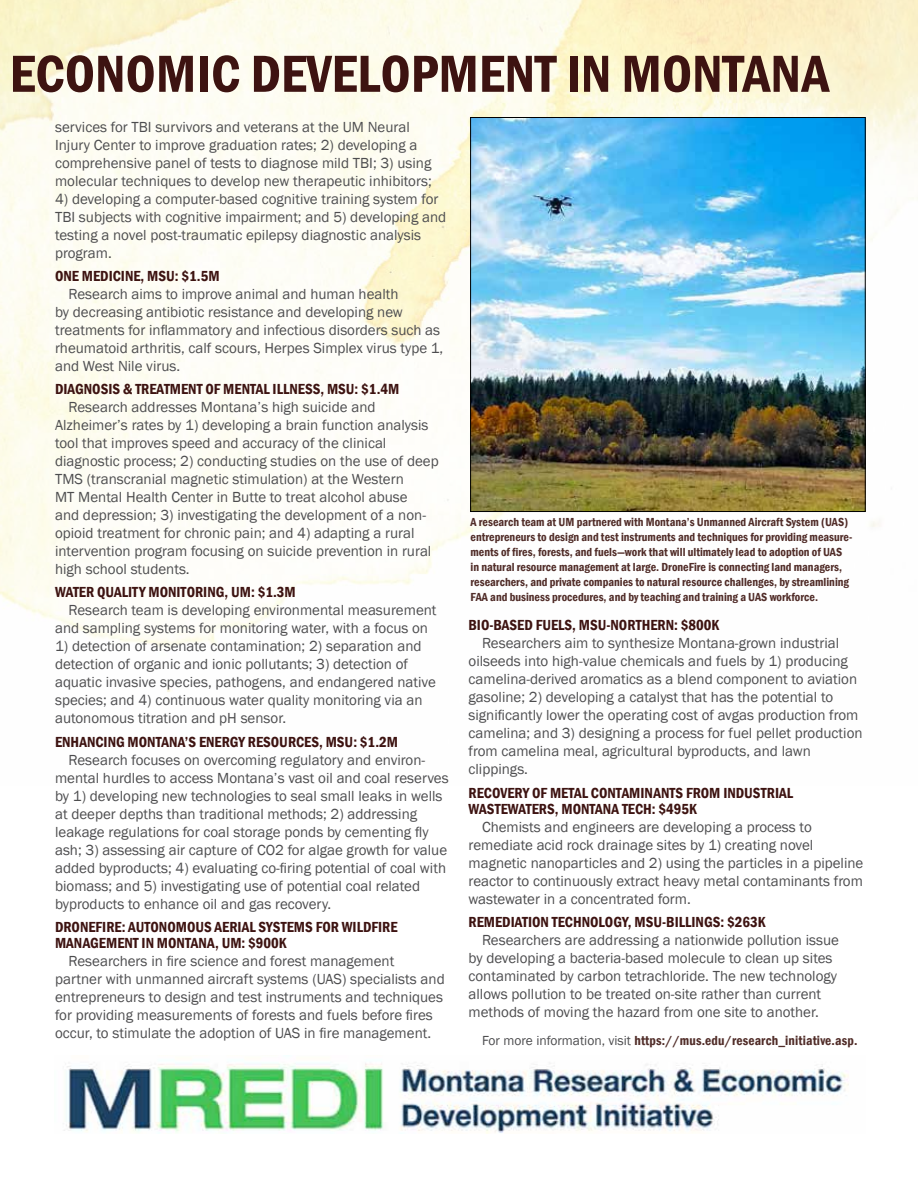
<style>
.page{position:relative;width:918px;height:1188px;background:#fff}
.page>*{position:absolute;margin:0;border:0;box-sizing:border-box;transform-origin:0 0}
.t1{font:600 condensed 54px "Franklin Gothic";color:#3d1311}
.body_indent_larger{font:15px/18px "Franklin Gothic";color:#4d4d4f}
.t2{font:600 condensed 15px/16.5px "Franklin Gothic";color:#3d1311}
.body_indent{font:600 condensed 13.5px "Franklin Gothic";letter-spacing:.01em;color:#512d29}
.t3{font:600 condensed 12px/15px "Franklin Gothic";color:#512d29}
.s1{font-weight:400;font-stretch:normal;color:#4d4d4f}
</style>
<div class="page">
<img style="left:0;top:0;width:918px;height:692px">
<img style="left:64px;top:1063px;width:785px;height:71px">
<img style="left:472px;top:119px;width:392px;height:391px">
<div style="left:470px;top:117px;width:396px;height:395px;border:1px solid #000"></div>
<h1 class="t1" style="left:10px;top:38px;width:821px">ECONOMIC DEVELOPMENT IN MONTANA</h1>
<p class="body_indent_larger" style="left:55px;top:118px;width:378px">services for TBI survivors and veterans at the UM Neural Injury Center to improve graduation rates; 2) developing a comprehensive panel of tests to diagnose mild TBI; 3) using molecular techniques to develop new therapeutic inhibitors;</p>
<p class="body_indent_larger" style="left:55px;top:190px;width:393px">4) developing a computer-based cognitive training system for TBI subjects with cognitive impairment; and 5) developing and testing a novel post-traumatic epilepsy diagnostic analysis program.</p>
<h3 class="t2" style="left:55px;top:267px;width:166px">ONE MEDICINE, MSU: $1.5M</h3>
<p class="body_indent_larger" style="left:55px;top:285px;width:390px;text-indent:14px">Research aims to improve animal and human health<br>by decreasing antibiotic resistance and developing new treatments for inflammatory and infectious disorders such as rheumatoid arthritis, calf scours, Herpes Simplex virus type 1, and West Nile virus.</p>
<h3 class="t2" style="left:55px;top:381px;width:346px">DIAGNOSIS &amp; TREATMENT OF MENTAL ILLNESS, MSU: $1.4M</h3>
<p class="body_indent_larger" style="left:55px;top:398px;width:385px;text-indent:14px">Research addresses Montana’s high suicide and Alzheimer’s rates by 1) developing a brain function analysis tool that improves speed and accuracy of the clinical diagnostic process; 2) conducting studies on the use of deep TMS (transcranial magnetic stimulation) at the Western<br>MT Mental Health Center in Butte to treat alcohol abuse<br>and depression; 3) investigating the development of a non&shy;opioid treatment for chronic pain; and 4) adapting a rural intervention program focusing on suicide prevention in rural high school students.</p>
<h3 class="t2" style="left:55px;top:584px;width:242px">WATER QUALITY MONITORING, UM: $1.3M</h3>
<p class="body_indent_larger" style="left:55px;top:602px;width:383px;text-indent:14px">Research team is developing environmental measurement and sampling systems for monitoring water, with a focus on</p>
<p class="body_indent_larger" style="left:55px;top:638px;width:382px">1) detection of arsenate contamination; 2) separation and detection of organic and ionic pollutants; 3) detection of aquatic invasive species, pathogens, and endangered native species; and 4) continuous water quality monitoring via an autonomous titration and pH sensor.</p>
<h3 class="t2" style="left:55px;top:733px;width:345px">ENHANCING MONTANA’S ENERGY RESOURCES, MSU: $1.2M</h3>
<p class="body_indent_larger" style="left:55px;top:751px;width:395px;text-indent:14px">Research focuses on overcoming regulatory and environ&shy;mental hurdles to access Montana’s vast oil and coal reserves by 1) developing new technologies to seal small leaks in wells at deeper depths than traditional methods; 2) addressing leakage regulations for coal storage ponds by cementing fly ash; 3) assessing air capture of CO2 for algae growth for value added byproducts; 4) evaluating co-firing potential of coal with biomass; and 5) investigating use of potential coal related byproducts to enhance oil and gas recovery.</p>
<h3 class="t2" style="left:55px;top:918px;width:344px">DRONEFIRE: AUTONOMOUS AERIAL SYSTEMS FOR WILDFIRE<br>MANAGEMENT IN MONTANA, UM: $900K</h3>
<p class="body_indent_larger" style="left:55px;top:953px;width:391px;text-indent:14px">Researchers in fire science and forest management partner with unmanned aircraft systems (UAS) specialists and entrepreneurs to design and test instruments and techniques for providing measurements of forests and fuels before fires occur, to stimulate the adoption of UAS in fire management.</p>
<p class="t3" style="left:471px;top:514px;width:383px">A research team at UM partnered with Montana’s Unmanned Aircraft System (UAS) entrepreneurs to design and test instruments and techniques for providing measure&shy;ments of fires, forests, and fuels—work that will ultimately lead to adoption of UAS in natural resource management at large. DroneFire is connecting land managers, researchers, and private companies to natural resource challenges, by streamlining FAA and business procedures, and by teaching and training a UAS workforce.</p>
<h3 class="t2" style="left:469px;top:617px;width:252px">BIO-BASED FUELS, MSU-NORTHERN: $800K</h3>
<p class="body_indent_larger" style="left:469px;top:635px;width:396px;text-indent:14px">Researchers aim to synthesize Montana-grown industrial oilseeds into high-value chemicals and fuels by 1) producing camelina-derived aromatics as a blend component to aviation gasoline; 2) developing a catalyst that has the potential to significantly lower the operating cost of avgas production from camelina; and 3) designing a process for fuel pellet production from camelina meal, agricultural byproducts, and lawn clippings.</p>
<h3 class="t2" style="left:469px;top:784px;width:326px">RECOVERY OF METAL CONTAMINANTS FROM INDUSTRIAL<br>WASTEWATERS, MONTANA TECH: $495K</h3>
<p class="body_indent_larger" style="left:469px;top:818px;width:396px;text-indent:14px">Chemists and engineers are developing a process to remediate acid rock drainage sites by 1) creating novel magnetic nanoparticles and 2) using the particles in a pipeline reactor to continuously extract heavy metal contaminants from wastewater in a concentrated form.</p>
<h3 class="t2" style="left:469px;top:914px;width:299px">REMEDIATION TECHNOLOGY, MSU-BILLINGS: $263K</h3>
<p class="body_indent_larger" style="left:469px;top:932px;width:372px;text-indent:14px">Researchers are addressing a nationwide pollution issue by developing a bacteria-based molecule to clean up sites contaminated by carbon tetrachloride. The new technology allows pollution to be treated on-site rather than current methods of moving the hazard from one site to another.</p>
<p class="body_indent" style="left:482px;top:1032px;width:377px"><span class="s1">For more information, visit</span> https://mus.edu/research_initiative.asp.</p>
</div>
